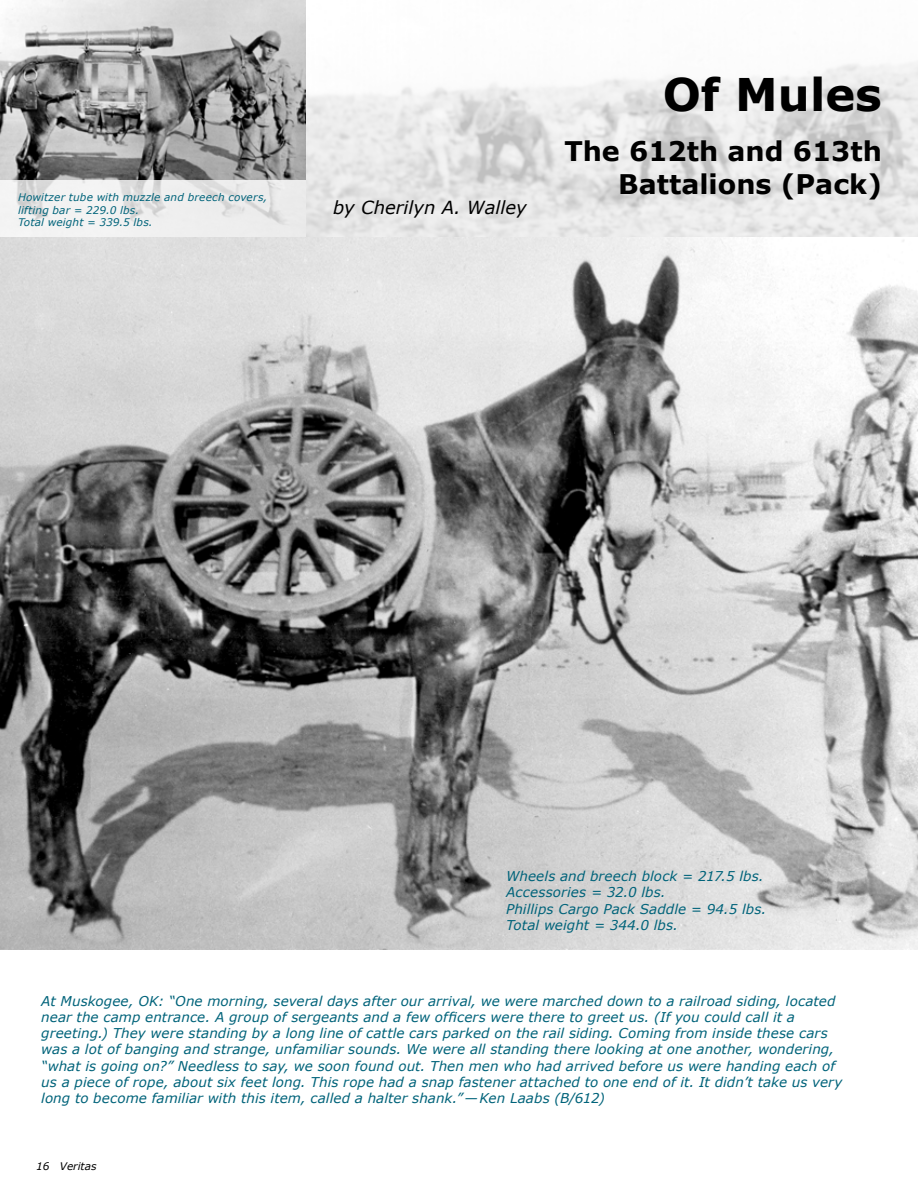
<style>
.page{position:relative;width:918px;height:1188px;background:#fff}
.page>*{position:absolute;margin:0;border:0;box-sizing:border-box;transform-origin:0 0}
.Article_Title{font:700 45px "Verdana";color:#000}
.Article_Title-2{font:700 27px/32.4px "Verdana";color:#000;text-align:right}
.By_line{font:italic 18px "Verdana";color:#000}
.Captions{font:italic 13.5px/16.2px "Verdana";letter-spacing:.005em;color:#00637a}
.Captions-2{font:italic 10.5px/12.6px "Verdana";letter-spacing:.015em;color:#00637a}
.t1{font:italic 10.5px "Verdana";color:#000}
</style>
<div class="page">
<img style="left:0;top:0;width:306px;height:180px">
<svg style="left:0;top:180px;width:306px;height:57px;fill:#eee"></svg>
<img style="left:306px;top:62px;width:612px;height:175px">
<img style="left:0;top:237px;width:918px;height:713px">
<p class="Captions-2" style="left:18px;top:191px;width:251px">Howitzer tube with muzzle and breech covers,</p>
<p class="Captions-2" style="left:18px;top:203px;width:136px">lifting bar = 229.0 lbs.<br>Total weight = 339.5 lbs.</p>
<p class="By_line" style="left:333px;top:196px;width:195px">by Cherilyn A. Walley</p>
<p class="Article_Title" style="left:663px;top:66px;width:221px">Of Mules</p>
<p class="Article_Title-2" style="left:564px;top:134px;width:319px">The 612th and 613th<br>Battalions (Pack)</p>
<p class="Captions" style="left:506px;top:868px;width:262px">Wheels and breech block = 217.5 lbs.<br>Accessories = 32.0 lbs.<br>Phillips Cargo Pack Saddle = 94.5 lbs.</p>
<p class="Captions" style="left:506px;top:916px;width:173px">Total weight = 344.0 lbs.</p>
<p class="Captions" style="left:41px;top:992px;width:803px">At Muskogee, OK: “One morning, several days after our arrival, we were marched down to a railroad siding, located near the camp entrance. A group of sergeants and a few officers were there to greet us. (If you could call it a greeting.) They were standing by a long line of cattle cars parked on the rail siding. Coming from inside these cars was a lot of banging and strange, unfamiliar sounds. We were all standing there looking at one another, wondering, “what is going on?” Needless to say, we soon found out. Then men who had arrived before us were handing each of us a piece of rope, about six feet long. This rope had a snap fastener attached to one end of it. It didn’t take us very long to become familiar with this item, called a halter shank.”—Ken Laabs (B/612)</p>
<p class="t1" style="left:36px;top:1160px;width:62px">16 Veritas</p>
</div>
